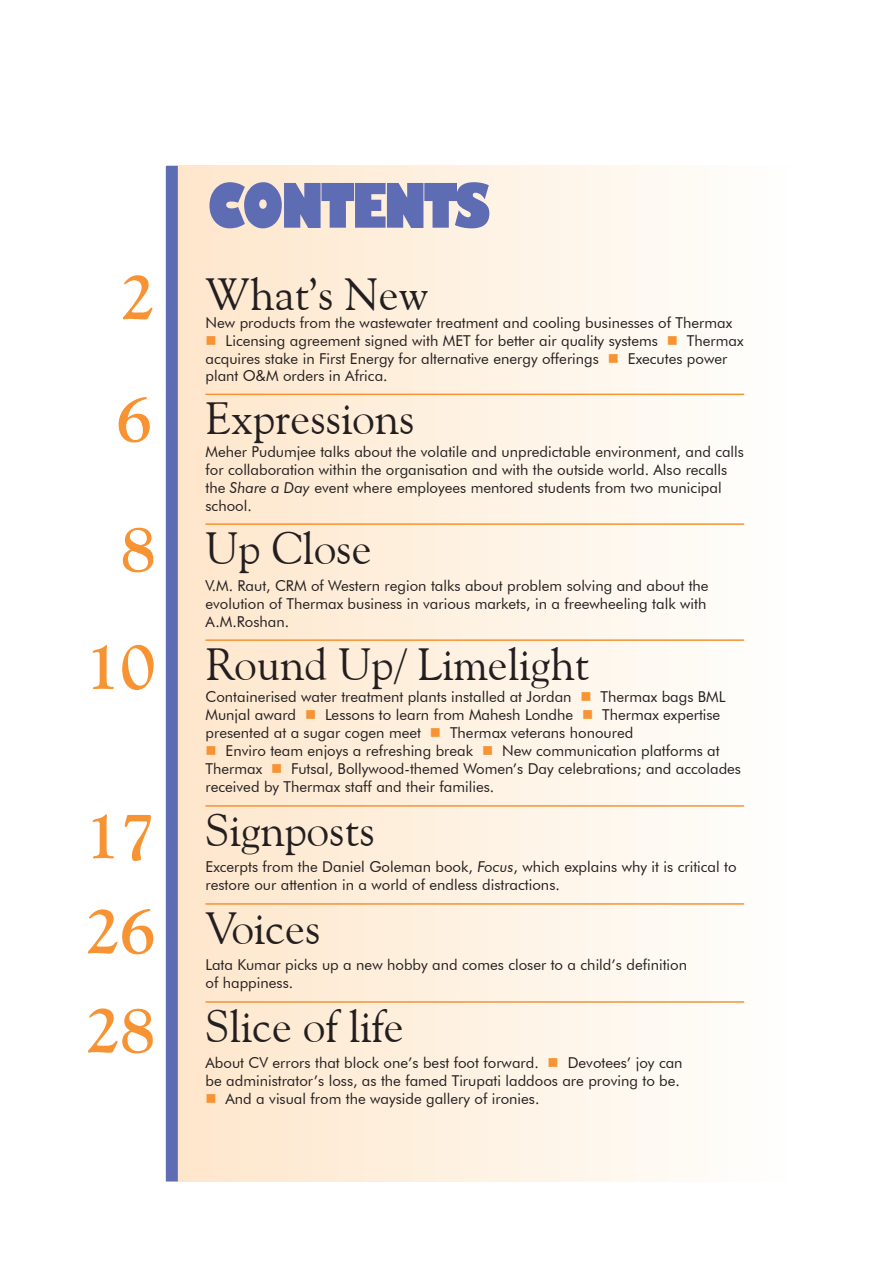
<style>
.page{position:relative;width:893px;height:1263px;background:#fff}
.page>*{position:absolute;margin:0;border:0;box-sizing:border-box;transform-origin:0 0}
.CONTENT_NUMBERS{font:700 64.5px "Goudy Old Style BT";color:#f79332}
.CONTENT{font:800 condensed 60px "Gill Sans";letter-spacing:-.05em;color:#5d6cb3;scale:1.21 1}
.CONTENT_HEADING{font:45px "Goudy Old Style BT";color:#231f20}
.CONTENT-2{font:15px/18px "Futura BT";color:#231f20}
.CONTENT_HEADING-2{font:15px/18px "Futura BT";color:#231f20}
.s1{color:#f79332}
.s2{font-style:italic}
</style>
<div class="page">
<div style="left:167px;top:166px;width:621px;height:1015px;background:linear-gradient(to right,#fee6ca,#fefffd)"></div>
<hr style="left:206px;top:394px;width:538px;height:1px;background:#f79332">
<hr style="left:206px;top:523px;width:538px;height:2px;background:#f79332">
<hr style="left:206px;top:639px;width:538px;height:2px;background:#f79332">
<hr style="left:206px;top:805px;width:538px;height:2px;background:#f79332">
<hr style="left:206px;top:903px;width:538px;height:2px;background:#f79332">
<hr style="left:206px;top:1001px;width:538px;height:2px;background:#f79332">
<div style="left:166px;top:166px;width:12px;height:1015px;background:#5d6cb3"></div>
<p class="CONTENT_NUMBERS" style="left:120px;top:257px;width:36px">2</p>
<p class="CONTENT_NUMBERS" style="left:117px;top:379px;width:36px">6</p>
<p class="CONTENT_NUMBERS" style="left:121px;top:509px;width:36px">8</p>
<p class="CONTENT_NUMBERS" style="left:86px;top:627px;width:71px">10</p>
<p class="CONTENT_NUMBERS" style="left:86px;top:796px;width:71px">17</p>
<p class="CONTENT_NUMBERS" style="left:85px;top:891px;width:71px">26</p>
<p class="CONTENT_NUMBERS" style="left:86px;top:990px;width:71px">28</p>
<p class="CONTENT" style="left:207px;top:168px;width:236px">CONTENTS</p>
<p class="CONTENT_HEADING" style="left:206px;top:267px;width:224px">What’s New</p>
<p class="CONTENT-2" style="left:206px;top:314px;width:528px">New products from the wastewater treatment and cooling businesses of Thermax</p>
<p class="CONTENT-2" style="left:206px;top:332px;width:539px"><span class="s1">■</span> Licensing agreement signed with MET for better air quality systems <span class="s1">■</span> Thermax acquires stake in First Energy for alternative energy offerings <span class="s1">■</span> Executes power</p>
<p class="CONTENT-2" style="left:206px;top:366px;width:184px">plant O&amp;M orders in Africa.</p>
<p class="CONTENT_HEADING" style="left:206px;top:391px;width:210px">Expressions</p>
<p class="CONTENT-2" style="left:206px;top:442px;width:540px">Meher Pudumjee talks about the volatile and unpredictable environment, and calls for collaboration within the organisation and with the outside world. Also recalls the <span class="s2">Share a Day</span> event where employees mentored students from two municipal school.</p>
<p class="CONTENT_HEADING" style="left:206px;top:521px;width:168px">Up Close</p>
<p class="CONTENT-2" style="left:206px;top:576px;width:505px">V.M. Raut, CRM of Western region talks about problem solving and about the evolution of Thermax business in various markets, in a freewheeling talk with<br>A.M.Roshan.</p>
<p class="CONTENT_HEADING" style="left:206px;top:637px;width:385px">Round Up/ Limelight</p>
<p class="CONTENT-2" style="left:205px;top:688px;width:522px">Containerised water treatment plants installed at Jordan <span class="s1">■</span> Thermax bags BML<br>Munjal award <span class="s1">■</span> Lessons to learn from Mahesh Londhe <span class="s1">■</span> Thermax expertise presented at a sugar cogen meet <span class="s1">■</span> Thermax veterans honoured</p>
<p class="CONTENT-2" style="left:205px;top:742px;width:537px"><span class="s1">■</span> Enviro team enjoys a refreshing break <span class="s1">■</span> New communication platforms at<br>Thermax <span class="s1">■</span> Futsal, Bollywood-themed Women’s Day celebrations; and accolades received by Thermax staff and their families.</p>
<p class="CONTENT_HEADING" style="left:206px;top:802px;width:171px">Signposts</p>
<p class="CONTENT-2" style="left:206px;top:858px;width:533px">Excerpts from the Daniel Goleman book, <span class="s2">Focus</span>, which explains why it is critical to restore our attention in a world of endless distractions.</p>
<p class="CONTENT_HEADING" style="left:206px;top:900px;width:116px">Voices</p>
<p class="CONTENT-2" style="left:206px;top:956px;width:483px">Lata Kumar picks up a new hobby and comes closer to a child’s definition of happiness.</p>
<p class="CONTENT_HEADING" style="left:206px;top:999px;width:200px">Slice of life</p>
<p class="CONTENT_HEADING-2" style="left:206px;top:1054px;width:479px">About CV errors that block one’s best foot forward. <span class="s1">■</span> Devotees’ joy can be administrator’s loss, as the famed Tirupati laddoos are proving to be.</p>
<p class="CONTENT_HEADING-2" style="left:206px;top:1090px;width:335px"><span class="s1">■</span> And a visual from the wayside gallery of ironies.</p>
</div>
